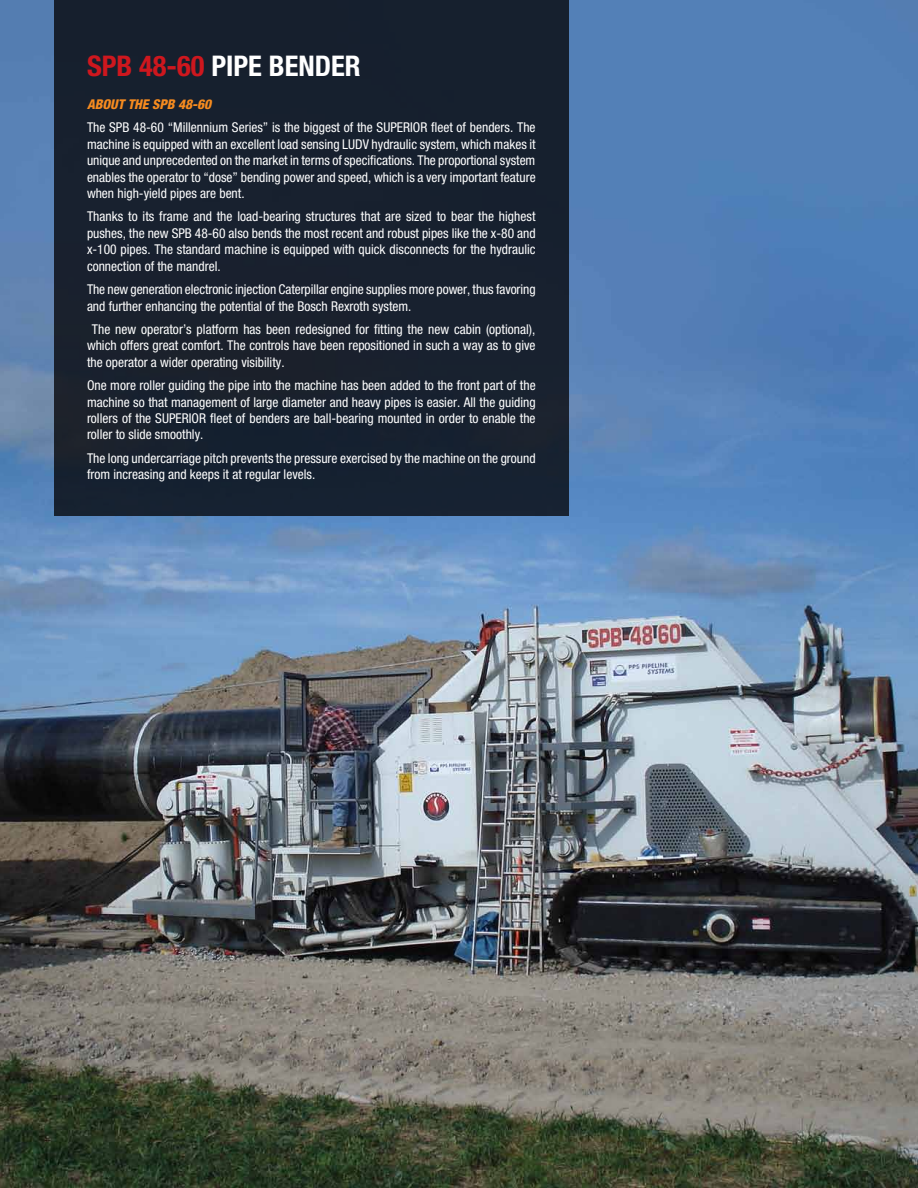
<style>
.page{position:relative;width:918px;height:1188px;background:#fff}
.page>*{position:absolute;margin:0;border:0;box-sizing:border-box;transform-origin:0 0}
.t1{font:700 condensed 28.5px "Helvetica Neue";color:#fff}
.t2{font:condensed 13.5px/16.5px "Helvetica Neue";color:#fff;text-align:justify}
.t3{font:italic 800 condensed 13.5px "Helvetica Neue";color:#f68b1f}
.s1{color:#ce171e}
</style>
<div class="page">
<img style="left:0;top:0;width:918px;height:1188px">
<div style="left:54px;top:0;width:514px;height:516px;background:#17202e"></div>
<h1 class="t1" style="left:87px;top:49px;width:273px"><span class="s1">SPB 48-60</span> PIPE BENDER</h1>
<p class="t3" style="left:87px;top:96px;width:126px">ABOUT THE SPB 48-60</p>
<p class="t2" style="left:87px;top:119px;width:450px">The SPB 48-60 “Millennium Series” is the biggest of the SUPERIOR fleet of benders. The machine is equipped with an excellent load sensing LUDV hydraulic system, which makes it unique and unprecedented on the market in terms of specifications. The proportional system enables the operator to “dose” bending power and speed, which is a very important feature when high-yield pipes are bent.</p>
<p class="t2" style="left:87px;top:208px;width:450px">Thanks to its frame and the load-bearing structures that are sized to bear the highest pushes, the new SPB 48-60 also bends the most recent and robust pipes like the x-80 and x-100 pipes. The standard machine is equipped with quick disconnects for the hydraulic connection of the mandrel.</p>
<p class="t2" style="left:87px;top:281px;width:450px">The new generation electronic injection Caterpillar engine supplies more power, thus favoring and further enhancing the potential of the Bosch Rexroth system.</p>
<p class="t2" style="left:87px;top:321px;width:450px;text-indent:5px">The new operator’s platform has been redesigned for fitting the new cabin (optional), which offers great comfort. The controls have been repositioned in such a way as to give the operator a wider operating visibility.</p>
<p class="t2" style="left:87px;top:377px;width:450px">One more roller guiding the pipe into the machine has been added to the front part of the machine so that management of large diameter and heavy pipes is easier. All the guiding rollers of the SUPERIOR fleet of benders are ball-bearing mounted in order to enable the roller to slide smoothly.</p>
<p class="t2" style="left:87px;top:450px;width:450px">The long undercarriage pitch prevents the pressure exercised by the machine on the ground from increasing and keeps it at regular levels.</p>
</div>
